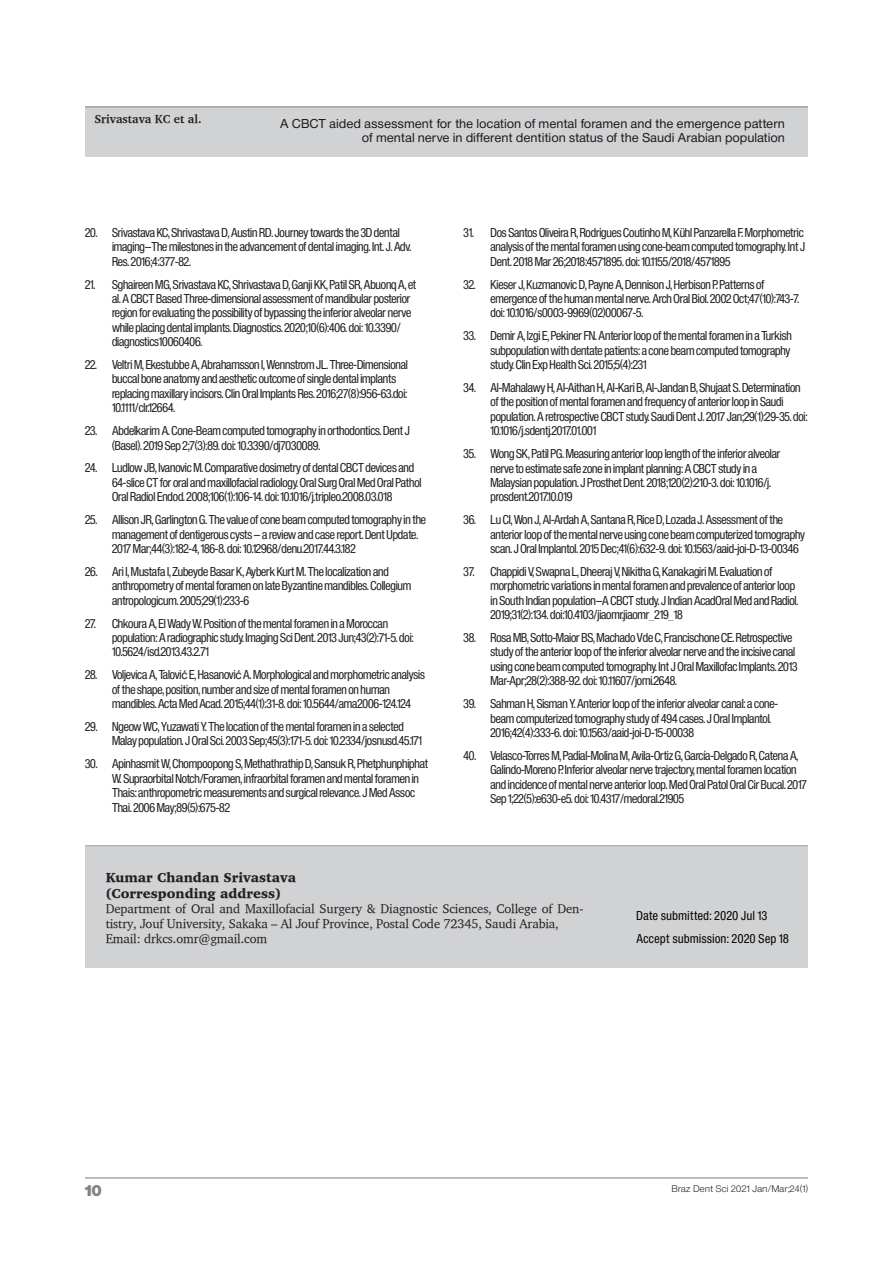
<style>
.page{position:relative;width:893px;height:1263px;background:#fff}
.page>*{position:absolute;margin:0;border:0;box-sizing:border-box;transform-origin:0 0}
.t1{font:15px "Sh Europa Nr 2 Ultra";color:#808285}
.t2{font:900 13.5px/16.2px "Charter";color:#231f20}
.t3{font:12.75px/15px "Charter";letter-spacing:-.01em;color:#231f20}
.t4{font:12px/14.4px "Sh Europa Nr 2 Con";letter-spacing:-.01em;color:#231f20}
.t5{font:12px/14.4px "Sh Europa Nr 2";letter-spacing:.05em;color:#231f20;text-align:right}
.t6{font:12px/23px "Sh Europa Nr 2 Con";letter-spacing:.05em;color:#000}
.t7{font:700 12px "Charter";color:#231f20}
.t8{font:9px "Sh Europa Nr 2 Light";letter-spacing:.05em;color:#231f20}
.s1{font-family:"Arial"}
</style>
<div class="page">
<div style="left:85px;top:107px;width:723px;height:50px;background:#d1d2d4"></div>
<hr style="left:85px;top:106px;width:723px;height:1px;background:#808285">
<hr style="left:85px;top:1177px;width:723px;height:1px;background:#808285">
<div style="left:85px;top:846px;width:723px;height:121px;background:#d1d2d4"></div>
<hr style="left:85px;top:845px;width:723px;height:1px;background:#808285">
<p class="t7" style="left:94px;top:111px;width:109px">Srivastava KC et al.</p>
<p class="t5" style="left:280px;top:116px;width:506px">A CBCT aided assessment for the location of mental foramen and the emergence pattern of mental nerve in different dentition status of the Saudi Arabian population</p>
<p class="t4" style="left:112px;top:225px;width:301px;text-indent:-27px">20. Srivastava KC, Shrivastava D, Austin RD. Journey towards the 3D dental imaging–The milestones in the advancement of dental imaging. Int. J. Adv.<br>Res. 2016;4:377-82.</p>
<p class="t4" style="left:112px;top:277px;width:306px;text-indent:-27px">21. Sghaireen MG, Srivastava KC, Shrivastava D, Ganji KK, Patil SR, Abuonq A, et al. A CBCT Based Three-dimensional assessment of mandibular posterior region for evaluating the possibility of bypassing the inferior alveolar nerve while placing dental implants. Diagnostics. 2020;10(6):406. doi: 10.3390/ diagnostics10060406.</p>
<p class="t4" style="left:112px;top:357px;width:297px;text-indent:-27px">22. Veltri M, Ekestubbe A, Abrahamsson I, Wennstrom JL. Three-Dimensional buccal bone anatomy and aesthetic outcome of single dental implants replacing maxillary incisors. Clin Oral Implants Res. 2016;27(8):956-63.doi:<br>10.1111/clr.12664.</p>
<p class="t4" style="left:112px;top:424px;width:299px;text-indent:-27px">23. Abdelkarim A. Cone-Beam computed tomography in orthodontics. Dent J (Basel). 2019 Sep 2;7(3):89. doi: 10.3390/dj7030089.</p>
<p class="t4" style="left:112px;top:461px;width:311px;text-indent:-27px">24. Ludlow JB, Ivanovic M. Comparative dosimetry of dental CBCT devices and<br>64-slice CT for oral and maxillofacial radiology. Oral Surg Oral Med Oral Pathol<br>Oral Radiol Endod. 2008;106(1):106-14. doi: 10.1016/j.tripleo.2008.03.018</p>
<p class="t4" style="left:112px;top:513px;width:316px;text-indent:-27px">25. Allison JR, Garlington G. The value of cone beam computed tomography in the management of dentigerous cysts – a review and case report. Dent Update.<br>2017 Mar;44(3):182-4, 186-8. doi: 10.12968/denu.2017.44.3.182</p>
<p class="t4" style="left:112px;top:564px;width:301px;text-indent:-27px">26. Ari I, Mustafa I, Zubeyde Basar K, Ayberk Kurt M. The localization and anthropometry of mental foramen on late Byzantine mandibles. Collegium antropologicum. 2005;29(1):233-6</p>
<p class="t4" style="left:112px;top:616px;width:303px;text-indent:-27px">27. Chkoura A, El Wady W. Position of the mental foramen in a Moroccan population: A radiographic study. Imaging Sci Dent. 2013 Jun;43(2):71-5. doi:<br>10.5624/isd.2013.43.2.71</p>
<p class="t4" style="left:112px;top:668px;width:314px;text-indent:-27px">28. Voljevica A, Talovi<span class="s1">ć</span> E, Hasanovi<span class="s1">ć</span> A. Morphological and morphometric analysis of the shape, position, number and size of mental foramen on human mandibles. Acta Med Acad. 2015;44(1):31-8. doi: 10.5644/ama2006-124.124</p>
<p class="t4" style="left:112px;top:719px;width:311px;text-indent:-27px">29. Ngeow WC, Yuzawati Y. The location of the mental foramen in a selected<br>Malay population. J Oral Sci. 2003 Sep;45(3):171-5. doi: 10.2334/josnusd.45.171</p>
<p class="t4" style="left:112px;top:757px;width:318px;text-indent:-27px">30. Apinhasmit W, Chompoopong S, Methathrathip D, Sansuk R, Phetphunphiphat W. Supraorbital Notch/Foramen, infraorbital foramen and mental foramen in Thais: anthropometric measurements and surgical relevance. J Med Assoc Thai. 2006 May;89(5):675-82</p>
<p class="t4" style="left:490px;top:225px;width:316px;text-indent:-27px">31. Dos Santos Oliveira R, Rodrigues Coutinho M, Kühl Panzarella F. Morphometric analysis of the mental foramen using cone-beam computed tomography. Int J<br>Dent. 2018 Mar 26;2018:4571895. doi: 10.1155/2018/4571895</p>
<p class="t4" style="left:490px;top:277px;width:310px;text-indent:-27px">32. Kieser J, Kuzmanovic D, Payne A, Dennison J, Herbison P. Patterns of emergence of the human mental nerve. Arch Oral Biol. 2002 Oct;47(10):743-7. doi: 10.1016/s0003-9969(02)00067-5.</p>
<p class="t4" style="left:490px;top:329px;width:303px;text-align:justify;text-indent:-27px">33. Demir A, Izgi E, Pekiner FN. Anterior loop of the mental foramen in a Turkish subpopulation with dentate patients: a cone beam computed tomography study. Clin Exp Health Sci. 2015;5(4):231</p>
<p class="t4" style="left:490px;top:380px;width:318px;text-indent:-27px">34. Al-Mahalawy H, Al-Aithan H, Al-Kari B, Al-Jandan B, Shujaat S. Determination of the position of mental foramen and frequency of anterior loop in Saudi population. A retrospective CBCT study. Saudi Dent J. 2017 Jan;29(1):29-35. doi:<br>10.1016/j.sdentj.2017.01.001</p>
<p class="t4" style="left:490px;top:447px;width:291px;text-indent:-27px">35. Wong SK, Patil PG. Measuring anterior loop length of the inferior alveolar nerve to estimate safe zone in implant planning: A CBCT study in a Malaysian population. J Prosthet Dent. 2018;120(2):210-3. doi: 10.1016/j. prosdent.2017.10.019</p>
<p class="t4" style="left:490px;top:513px;width:316px;text-indent:-27px">36. Lu CI, Won J, Al-Ardah A, Santana R, Rice D, Lozada J. Assessment of the anterior loop of the mental nerve using cone beam computerized tomography scan. J Oral Implantol. 2015 Dec;41(6):632-9. doi: 10.1563/aaid-joi-D-13-00346</p>
<p class="t4" style="left:490px;top:564px;width:309px;text-indent:-27px">37. Chappidi V, Swapna L, Dheeraj V, Nikitha G, Kanakagiri M. Evaluation of morphometric variations in mental foramen and prevalence of anterior loop in South Indian population–A CBCT study. J Indian AcadOral Med and Radiol.<br>2019;31(2):134. doi:10.4103/jiaomr.jiaomr_219_18</p>
<p class="t4" style="left:490px;top:630px;width:308px;text-indent:-27px">38. Rosa MB, Sotto-Maior BS, Machado Vde C, Francischone CE. Retrospective study of the anterior loop of the inferior alveolar nerve and the incisive canal using cone beam computed tomography. Int J Oral Maxillofac Implants. 2013<br>Mar-Apr;28(2):388-92. doi: 10.11607/jomi.2648.</p>
<p class="t4" style="left:490px;top:697px;width:289px;text-indent:-27px">39. Sahman H, Sisman Y. Anterior loop of the inferior alveolar canal: a cone&shy;beam computerized tomography study of 494 cases. J Oral Implantol.<br>2016;42(4):333-6. doi: 10.1563/aaid-joi-D-15-00038</p>
<p class="t4" style="left:490px;top:748px;width:318px;text-indent:-27px">40. Velasco-Torres M, Padial-Molina M, Avila-Ortiz G, García-Delgado R, Catena A, Galindo-Moreno P. Inferior alveolar nerve trajectory, mental foramen location and incidence of mental nerve anterior loop. Med Oral Patol Oral Cir Bucal. 2017<br>Sep 1;22(5):e630-e5. doi: 10.4317/medoral.21905</p>
<p class="t2" style="left:106px;top:868px;width:192px">Kumar Chandan Srivastava (Corresponding address)</p>
<p class="t3" style="left:106px;top:901px;width:479px">Department of Oral and Maxillofacial Surgery &amp; Diagnostic Sciences, College of Den&shy;tistry, Jouf University, Sakaka – Al Jouf Province, Postal Code 72345, Saudi Arabia,<br>Email: drkcs.omr@gmail.com</p>
<p class="t6" style="left:636px;top:904px;width:154px">Date submitted: 2020 Jul 13<br>Accept submission: 2020 Sep 18</p>
<p class="t1" style="left:85px;top:1182px;width:18px">10</p>
<p class="t8" style="left:672px;top:1183px;width:138px">Braz Dent Sci 2021 Jan/Mar;24(1)</p>
</div>
